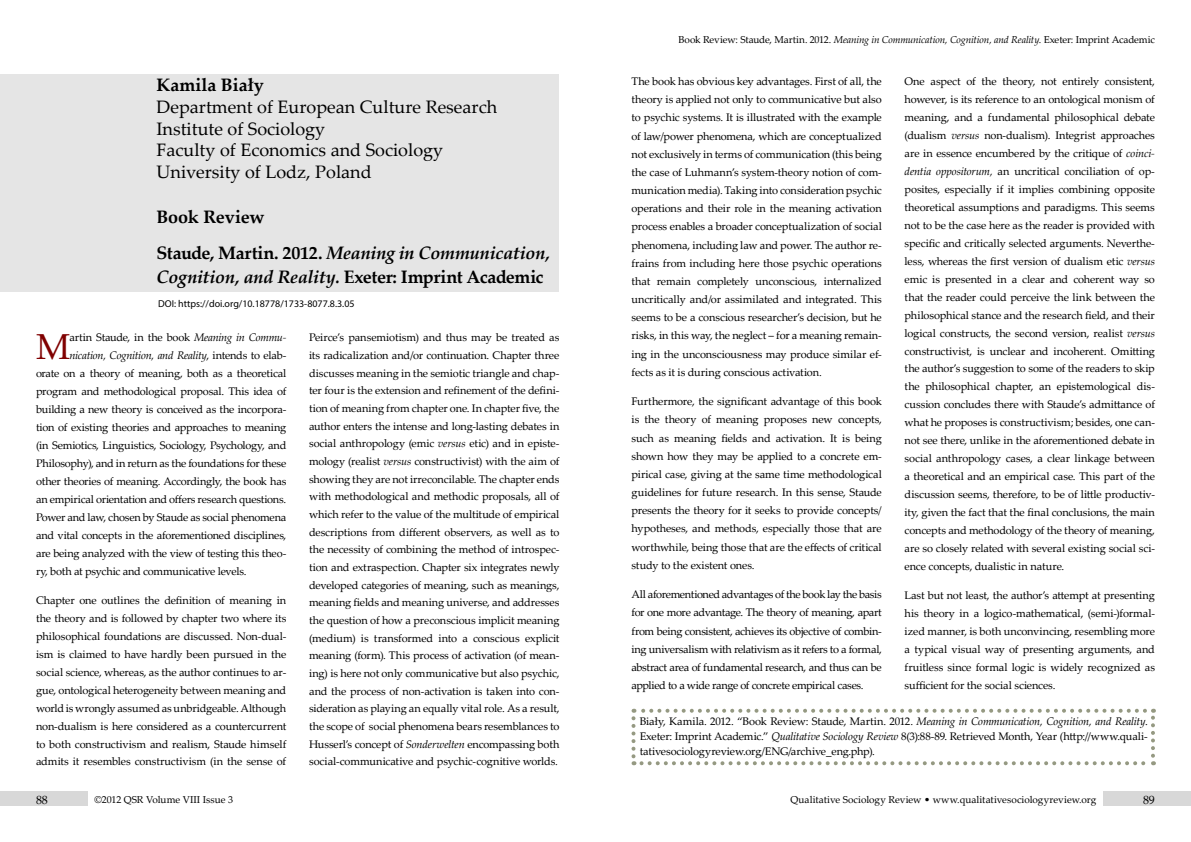
<style>
.page{position:relative;width:1191px;height:842px;background:#fff}
.page>*{position:absolute;margin:0;border:0;box-sizing:border-box;transform-origin:0 0}
.t1{font:36.1px "Palatino Linotype";color:#800000}
.t2{font:18px/21.6px "Palatino Linotype";color:#000}
.t3{font:700 18px/35.3px "Palatino Linotype";letter-spacing:-.01em;color:#000}
.t4{font:12px "Palatino Linotype";color:#000}
.t5{font:11px/18px "Palatino Linotype";letter-spacing:-.015em;color:#000;text-align:justify}
.t6{font:italic 11px "Palatino Linotype";letter-spacing:-.025em;color:#000}
.t7{font:10px "Palatino Linotype";letter-spacing:-.005em;color:#000}
.t8{font:10px "Myriad Pro";color:#000}
.s1{font-style:italic}
.s2{font-style:normal}
</style>
<div class="page">
<div style="left:0;top:791px;width:87px;height:15px;background:#d8d8d8"></div>
<div style="left:1103px;top:791px;width:88px;height:15px;background:#d8d8d8"></div>
<div style="left:0;top:74px;width:559px;height:218px;background:#e5e5e5"></div>
<svg style="left:631px;top:709px;width:524px;height:56px"></svg>
<h2 class="t3" style="left:156px;top:67px;width:109px">Kamila Biały</h2>
<h2 class="t2" style="left:156px;top:95px;width:342px">Department of European Culture Research<br>Institute of Sociology<br>Faculty of Economics and Sociology<br>University of Lodz, Poland</h2>
<h2 class="t3" style="left:156px;top:199px;width:395px">Book Review<br>Staude, Martin. 2012. <span class="s1">Meaning in Communication,</span></h2>
<h2 class="t3" style="left:156px;top:258px;width:388px"><span class="s1">Cognition, and Reality.</span> Exeter: Imprint Academic</h2>
<p class="t8" style="left:158px;top:297px;width:198px">DOI: https://doi.org/10.18778/1733-8077.8.3.05</p>
<h1 class="t1" style="left:36px;top:321px;width:36px">M</h1>
<p class="t5" style="left:69px;top:328px;width:218px">artin Staude, in the book <span class="s1">Meaning in Commu-</span></p>
<p class="t6" style="left:69px;top:348px;width:218px">nication, Cognition, and Reality<span class="s2">, intends to elab-</span></p>
<p class="t5" style="left:36px;top:364px;width:252px">orate on a theory of meaning, both as a theoretical</p>
<p class="t5" style="left:36px;top:382px;width:252px">program and methodological proposal. This idea of</p>
<p class="t5" style="left:36px;top:400px;width:252px">building a new theory is conceived as the incorpora-</p>
<p class="t5" style="left:36px;top:418px;width:252px">tion of existing theories and approaches to meaning</p>
<p class="t5" style="left:36px;top:436px;width:252px">(in Semiotics, Linguistics, Sociology, Psychology, and</p>
<p class="t5" style="left:36px;top:454px;width:252px">Philosophy), and in return as the foundations for these</p>
<p class="t5" style="left:36px;top:472px;width:252px">other theories of meaning. Accordingly, the book has</p>
<p class="t5" style="left:36px;top:490px;width:252px">an empirical orientation and offers research questions.</p>
<p class="t5" style="left:36px;top:507px;width:252px">Power and law, chosen by Staude as social phenomena</p>
<p class="t5" style="left:36px;top:525px;width:252px">and vital concepts in the aforementioned disciplines,</p>
<p class="t5" style="left:36px;top:543px;width:252px">are being analyzed with the view of testing this theo-</p>
<p class="t5" style="left:36px;top:561px;width:212px">ry, both at psychic and communicative levels.</p>
<p class="t5" style="left:36px;top:591px;width:252px">Chapter one outlines the definition of meaning in the theory and is followed by chapter two where its philosophical foundations are discussed. Non-dual&shy;ism is claimed to have hardly been pursued in the social science, whereas, as the author continues to ar&shy;gue, ontological heterogeneity between meaning and world is wrongly assumed as unbridgeable. Although non-dualism is here considered as a countercurrent to both constructivism and realism, Staude himself admits it resembles constructivism (in the sense of</p>
<p class="t5" style="left:309px;top:328px;width:252px;line-height:17.7px">Peirce’s pansemiotism) and thus may be treated as its radicalization and/or continuation. Chapter three discusses meaning in the semiotic triangle and chap&shy;ter four is the extension and refinement of the defini&shy;tion of meaning from chapter one. In chapter five, the author enters the intense and long-lasting debates in social anthropology (emic <span class="s1">versus</span> etic) and in episte&shy;mology (realist <span class="s1">versus</span> constructivist) with the aim of showing they are not irreconcilable. The chapter ends with methodological and methodic proposals, all of which refer to the value of the multitude of empirical descriptions from different observers, as well as to the necessity of combining the method of introspec&shy;tion and extraspection. Chapter six integrates newly developed categories of meaning, such as meanings, meaning fields and meaning universe, and addresses the question of how a preconscious implicit meaning (medium) is transformed into a conscious explicit meaning (form). This process of activation (of mean&shy;ing) is here not only communicative but also psychic, and the process of non-activation is taken into con&shy;sideration as playing an equally vital role. As a result, the scope of social phenomena bears resemblances to Husserl’s concept of <span class="s1">Sonderwelten</span> encompassing both social-communicative and psychic-cognitive worlds.</p>
<p class="t7" style="left:678px;top:33px;width:478px">Book Review: Staude, Martin. 2012. <span class="s1">Meaning in Communication, Cognition, and Reality</span>. Exeter: Imprint Academic</p>
<p class="t5" style="left:631px;top:72px;width:252px">The book has obvious key advantages. First of all, the theory is applied not only to communicative but also to psychic systems. It is illustrated with the example of law/power phenomena, which are conceptualized not exclusively in terms of communication (this being the case of Luhmann’s system-theory notion of com&shy;munication media). Taking into consideration psychic operations and their role in the meaning activation process enables a broader conceptualization of social phenomena, including law and power. The author re&shy;frains from including here those psychic operations that remain completely unconscious, internalized uncritically and/or assimilated and integrated. This seems to be a conscious researcher’s decision, but he risks, in this way, the neglect – for a meaning remain&shy;ing in the unconsciousness may produce similar ef&shy;fects as it is during conscious activation.</p>
<p class="t5" style="left:631px;top:392px;width:252px">Furthermore, the significant advantage of this book is the theory of meaning proposes new concepts, such as meaning fields and activation. It is being shown how they may be applied to a concrete em&shy;pirical case, giving at the same time methodological guidelines for future research. In this sense, Staude presents the theory for it seeks to provide concepts/ hypotheses, and methods, especially those that are worthwhile, being those that are the effects of critical study to the existent ones.</p>
<p class="t5" style="left:631px;top:585px;width:252px">All aforementioned advantages of the book lay the basis for one more advantage. The theory of meaning, apart from being consistent, achieves its objective of combin&shy;ing universalism with relativism as it refers to a formal, abstract area of fundamental research, and thus can be applied to a wide range of concrete empirical cases.</p>
<p class="t5" style="left:904px;top:72px;width:252px">One aspect of the theory, not entirely consistent, however, is its reference to an ontological monism of meaning, and a fundamental philosophical debate (dualism <span class="s1">versus</span> non-dualism). Integrist approaches are in essence encumbered by the critique of <span class="s1">coinci&shy;dentia oppositorum,</span> an uncritical conciliation of op&shy;posites, especially if it implies combining opposite theoretical assumptions and paradigms. This seems not to be the case here as the reader is provided with specific and critically selected arguments. Neverthe&shy;less, whereas the first version of dualism etic <span class="s1">versus </span>emic is presented in a clear and coherent way so that the reader could perceive the link between the philosophical stance and the research field, and their logical constructs, the second version, realist <span class="s1">versus </span>constructivist, is unclear and incoherent. Omitting the author’s suggestion to some of the readers to skip the philosophical chapter, an epistemological dis&shy;cussion concludes there with Staude’s admittance of what he proposes is constructivism; besides, one can&shy;not see there, unlike in the aforementioned debate in social anthropology cases, a clear linkage between a theoretical and an empirical case. This part of the discussion seems, therefore, to be of little productiv&shy;ity, given the fact that the final conclusions, the main concepts and methodology of the theory of meaning, are so closely related with several existing social sci&shy;ence concepts, dualistic in nature.</p>
<p class="t5" style="left:904px;top:586px;width:252px">Last but not least, the author’s attempt at presenting his theory in a logico-mathematical, (semi-)formal&shy;ized manner, is both unconvincing, resembling more a typical visual way of presenting arguments, and fruitless since formal logic is widely recognized as sufficient for the social sciences.</p>
<p class="t5" style="left:639px;top:714px;width:509px;line-height:15px">Biały, Kamila. 2012. “Book Review: Staude, Martin. 2012. <span class="s1">Meaning in Communication, Cognition, and Reality</span>.<br>Exeter: Imprint Academic.” <span class="s1">Qualitative Sociology Review</span> 8(3):88-89. Retrieved Month, Year (http://www.quali&shy;tativesociologyreview.org/ENG/archive_eng.php).</p>
<p class="t4" style="left:36px;top:791px;width:13px">88</p>
<p class="t7" style="left:94px;top:792px;width:140px">©2012 QSR Volume VIII Issue 3</p>
<p class="t7" style="left:790px;top:792px;width:307px">Qualitative Sociology Review • www.qualitativesociologyreview.org</p>
<p class="t4" style="left:1143px;top:791px;width:13px">89</p>
</div>
